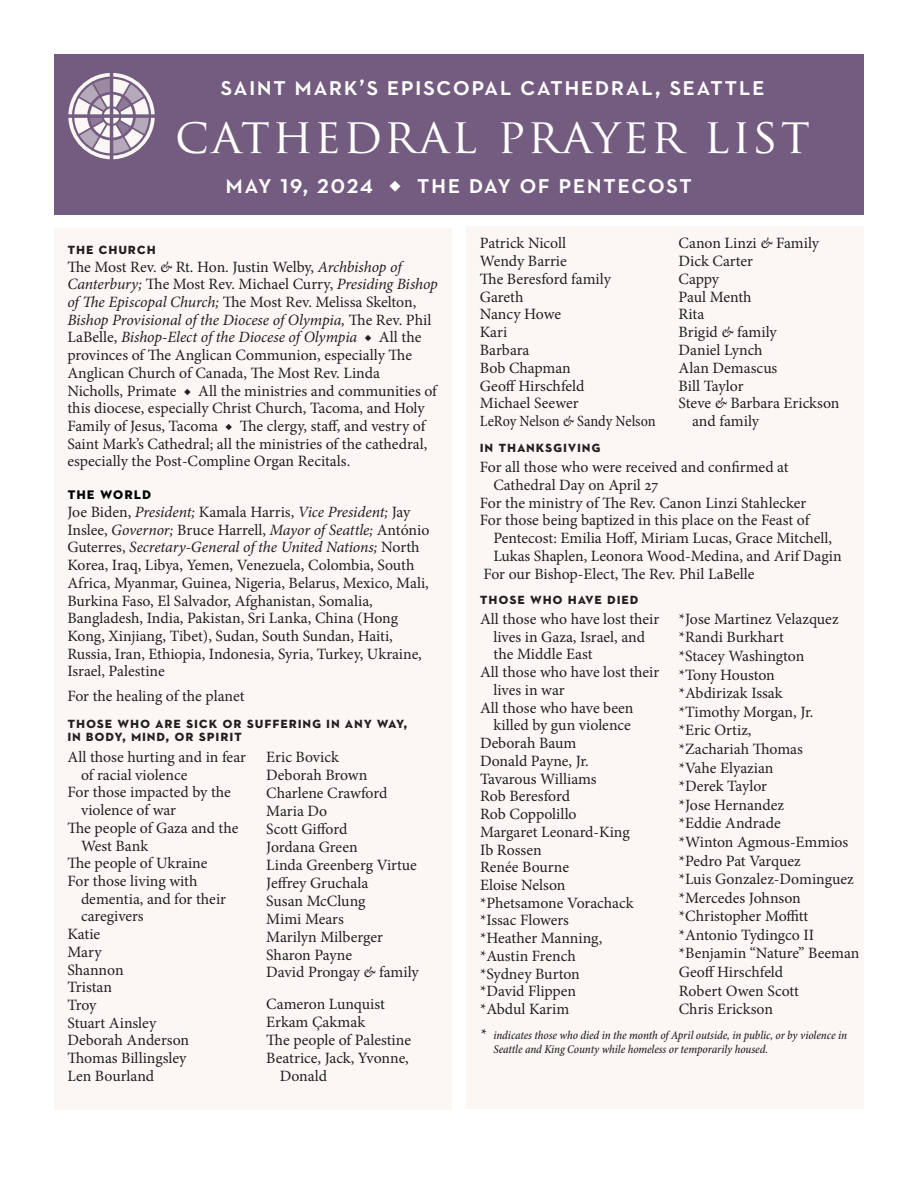
<style>
.page{position:relative;width:918px;height:1188px;background:#fff}
.page>*{position:absolute;margin:0;border:0;box-sizing:border-box;transform-origin:0 0}
.t1{font:48px "Trajan Pro";letter-spacing:.05em;color:#fff}
.t2{font:600 27px "Neutraface 2 Text";letter-spacing:.05em;color:#fff}
.t3{font:700 16.5px "Neutraface 2 Text";letter-spacing:.05em;color:#000}
.t4{font:15.75px/17.7px "Minion Pro";color:#231f20}
.t5{font:700 15.75px/13.5px "Neutraface 2 Text";letter-spacing:.05em;color:#231f20}
.t6{font:condensed 15.75px "Minion Pro";letter-spacing:-.005em;color:#231f20}
.t7{font:15.75px "Minion Pro";letter-spacing:-.02em;color:#231f20}
.t8{font:italic 500 condensed 12px/13.5px "Minion Pro";letter-spacing:-.005em;color:#231f20}
.s1{font-family:"Minion Pro";font-weight:400}
.s2{font-family:"Neutraface 2 Text";font-weight:700}
.s3{font-style:italic}
.s4{font-size:15.75px}
</style>
<div class="page">
<div style="left:54px;top:228px;width:397px;height:881px;background:#faf7f5"></div>
<div style="left:466px;top:226px;width:398px;height:883px;background:#faf7f5"></div>
<div style="left:54px;top:54px;width:810px;height:160px;background:#745c80"></div>
<svg style="left:68px;top:73px;width:87px;height:86px"></svg>
<p class="t2" style="left:220px;top:69px;width:546px">saint mark’s episcopal cathedral, seattle</p>
<p class="t1" style="left:175px;top:105px;width:636px">CATHEDRAL PRAYER LIST</p>
<p class="t2" style="left:226px;top:167px;width:468px">may 19, 2024 <span class="s1">◆</span> the day of pentecost</p>
<p class="t4" style="left:67px;top:240px;width:372px"><span class="s2">the church<br></span>The Most Rev. <span class="s3">&amp;</span> Rt. Hon. Justin Welby, <span class="s3">Archbishop of Canterbury;</span> The Most Rev. Michael Curry, <span class="s3">Presiding Bishop of The Episcopal Church;</span> The Most Rev. Melissa Skelton, <span class="s3">Bishop Provisional of the Diocese of Olympia,</span> The Rev. Phil LaBelle, <span class="s3">Bishop-Elect of the Diocese of Olympia</span> ◆ All the provinces of The Anglican Communion, especially The Anglican Church of Canada, The Most Rev. Linda Nicholls, Primate ◆ All the ministries and communities of this diocese, especially Christ Church, Tacoma, and Holy Family of Jesus, Tacoma ◆ The clergy, staff, and vestry of Saint Mark’s Cathedral; all the ministries of the cathedral, especially the Post-Compline Organ Recitals.</p>
<p class="t3" style="left:67px;top:483px;width:86px">the world</p>
<p class="t4" style="left:67px;top:503px;width:363px">Joe Biden, <span class="s3">President;</span> Kamala Harris, <span class="s3">Vice President;</span> Jay Inslee, <span class="s3">Governor;</span> Bruce Harrell, <span class="s3">Mayor of Seattle;</span> António Guterres, <span class="s3">Secretary-General of the United Nations;</span> North Korea, Iraq, Libya, Yemen, Venezuela, Colombia, South Africa, Myanmar, Guinea, Nigeria, Belarus, Mexico, Mali, Burkina Faso, El Salvador, Afghanistan, Somalia, Bangladesh, India, Pakistan, Sri Lanka, China (Hong Kong, Xinjiang, Tibet), Sudan, South Sundan, Haiti, Russia, Iran, Ethiopia, Indonesia, Syria, Turkey, Ukraine, Israel, Palestine</p>
<p class="t4" style="left:67px;top:687px;width:179px">For the healing of the planet</p>
<p class="t5" style="left:67px;top:716px;width:342px">those who are sick or suffering in any way, in body, mind, or spirit</p>
<p class="t4" style="left:81px;top:748px;width:167px;text-indent:-14px">All those hurting and in fear of racial violence</p>
<p class="t4" style="left:81px;top:784px;width:151px;text-indent:-14px">For those impacted by the violence of war</p>
<p class="t4" style="left:81px;top:819px;width:159px;text-indent:-14px">The people of Gaza and the<br>West Bank</p>
<p class="t4" style="left:68px;top:854px;width:142px">The people of Ukraine</p>
<p class="t4" style="left:81px;top:872px;width:147px;text-indent:-14px">For those living with dementia, and for their caregivers</p>
<p class="t4" style="left:68px;top:925px;width:34px">Katie</p>
<p class="t4" style="left:68px;top:943px;width:36px">Mary</p>
<p class="t4" style="left:68px;top:961px;width:58px">Shannon</p>
<p class="t4" style="left:68px;top:978px;width:46px">Tristan</p>
<p class="t4" style="left:68px;top:996px;width:31px">Troy</p>
<p class="t4" style="left:68px;top:1014px;width:90px">Stuart Ainsley</p>
<p class="t4" style="left:68px;top:1032px;width:123px">Deborah Anderson</p>
<p class="t4" style="left:68px;top:1049px;width:121px">Thomas Billingsley</p>
<p class="t4" style="left:68px;top:1067px;width:88px">Len Bourland</p>
<p class="t4" style="left:266px;top:748px;width:74px">Eric Bovick</p>
<p class="t4" style="left:266px;top:766px;width:103px">Deborah Brown</p>
<p class="t4" style="left:266px;top:784px;width:123px">Charlene Crawford</p>
<p class="t4" style="left:266px;top:802px;width:62px">Maria Do</p>
<p class="t4" style="left:266px;top:820px;width:83px">Scott Gifford</p>
<p class="t4" style="left:266px;top:838px;width:93px">Jordana Green</p>
<p class="t4" style="left:266px;top:856px;width:152px">Linda Greenberg Virtue</p>
<p class="t4" style="left:266px;top:874px;width:104px">Jeffrey Gruchala</p>
<p class="t4" style="left:266px;top:892px;width:101px">Susan McClung</p>
<p class="t4" style="left:266px;top:910px;width:79px">Mimi Mears</p>
<p class="t4" style="left:266px;top:928px;width:118px">Marilyn Milberger</p>
<p class="t4" style="left:266px;top:946px;width:87px">Sharon Payne</p>
<p class="t4" style="left:266px;top:964px;width:154px">David Prongay <span class="s3">&amp;</span> family</p>
<p class="t4" style="left:266px;top:995px;width:120px">Cameron Lunquist</p>
<p class="t4" style="left:266px;top:1013px;width:100px">Erkam Çakmak</p>
<p class="t4" style="left:266px;top:1031px;width:146px">The people of Palestine</p>
<p class="t4" style="left:280px;top:1049px;width:131px;text-indent:-14px">Beatrice, Jack, Yvonne,<br>Donald</p>
<p class="t4" style="left:480px;top:234px;width:88px">Patrick Nicoll</p>
<p class="t4" style="left:480px;top:252px;width:88px">Wendy Barrie</p>
<p class="t4" style="left:480px;top:270px;width:133px">The Beresford family</p>
<p class="t4" style="left:480px;top:288px;width:45px">Gareth</p>
<p class="t4" style="left:480px;top:306px;width:83px">Nancy Howe</p>
<p class="t4" style="left:480px;top:323px;width:29px">Kari</p>
<p class="t4" style="left:480px;top:341px;width:51px">Barbara</p>
<p class="t4" style="left:480px;top:359px;width:92px">Bob Chapman</p>
<p class="t4" style="left:480px;top:377px;width:106px">Geoff Hirschfeld</p>
<p class="t4" style="left:480px;top:395px;width:100px">Michael Seewer</p>
<p class="t6" style="left:480px;top:411px;width:177px">LeRoy Nelson <span class="s3">&amp;</span> Sandy Nelson</p>
<p class="t4" style="left:679px;top:234px;width:142px">Canon Linzi <span class="s3">&amp;</span> Family</p>
<p class="t4" style="left:679px;top:252px;width:76px">Dick Carter</p>
<p class="t4" style="left:679px;top:270px;width:42px">Cappy</p>
<p class="t7" style="left:679px;top:286px;width:75px">Paul Menth</p>
<p class="t4" style="left:679px;top:306px;width:27px">Rita</p>
<p class="t4" style="left:679px;top:323px;width:100px">Brigid <span class="s3">&amp;</span> family</p>
<p class="t4" style="left:679px;top:341px;width:86px">Daniel Lynch</p>
<p class="t4" style="left:679px;top:359px;width:100px">Alan Demascus</p>
<p class="t4" style="left:679px;top:377px;width:66px">Bill Taylor</p>
<p class="t4" style="left:692px;top:394px;width:149px;text-indent:-14px">Steve <span class="s3">&amp;</span> Barbara Erickson and family</p>
<p class="t5" style="left:480px;top:440px;width:122px">in thanksgiving</p>
<p class="t4" style="left:493px;top:459px;width:297px;text-indent:-14px">For all those who were received and confirmed at<br>Cathedral Day on April 27</p>
<p class="t4" style="left:480px;top:494px;width:328px">For the ministry of The Rev. Canon Linzi Stahlecker</p>
<p class="t4" style="left:493px;top:512px;width:350px;text-indent:-14px">For those being baptized in this place on the Feast of<br>Pentecost: Emilia Hoff, Miriam Lucas, Grace Mitchell,<br>Lukas Shaplen, Leonora Wood-Medina, and Arif Dagin</p>
<p class="t4" style="left:483px;top:565px;width:273px">For our Bishop-Elect, The Rev. Phil LaBelle</p>
<p class="t5" style="left:480px;top:592px;width:160px">those who have died</p>
<p class="t4" style="left:494px;top:610px;width:167px;text-indent:-14px">All those who have lost their lives in Gaza, Israel, and the Middle East</p>
<p class="t4" style="left:494px;top:663px;width:167px;text-indent:-14px">All those who have lost their lives in war</p>
<p class="t4" style="left:480px;top:699px;width:155px;text-align:right">All those who have been killed by gun violence</p>
<p class="t4" style="left:480px;top:734px;width:98px">Deborah Baum</p>
<p class="t4" style="left:480px;top:752px;width:110px">Donald Payne, Jr.</p>
<p class="t4" style="left:480px;top:770px;width:118px">Tavarous Williams</p>
<p class="t4" style="left:480px;top:787px;width:92px">Rob Beresford</p>
<p class="t4" style="left:480px;top:805px;width:98px">Rob Coppolillo</p>
<p class="t4" style="left:480px;top:823px;width:151px">Margaret Leonard-King</p>
<p class="t4" style="left:480px;top:841px;width:63px">Ib Rossen</p>
<p class="t4" style="left:480px;top:858px;width:91px">Renée Bourne</p>
<p class="t4" style="left:480px;top:876px;width:87px">Eloise Nelson</p>
<p class="t4" style="left:480px;top:894px;width:155px">*Phetsamone Vorachack</p>
<p class="t4" style="left:480px;top:912px;width:91px">*Issac Flowers</p>
<p class="t4" style="left:480px;top:929px;width:124px">*Heather Manning,</p>
<p class="t4" style="left:480px;top:947px;width:97px">*Austin French</p>
<p class="t4" style="left:480px;top:965px;width:101px">*Sydney Burton</p>
<p class="t4" style="left:480px;top:983px;width:98px">*David Flippen</p>
<p class="t4" style="left:480px;top:1000px;width:91px">*Abdul Karim</p>
<p class="t4" style="left:679px;top:610px;width:161px">*Jose Martinez Velazquez</p>
<p class="t4" style="left:679px;top:629px;width:107px">*Randi Burkhart</p>
<p class="t4" style="left:679px;top:647px;width:127px">*Stacey Washington</p>
<p class="t4" style="left:679px;top:666px;width:98px">*Tony Houston</p>
<p class="t4" style="left:679px;top:684px;width:106px">*Abdirizak Issak</p>
<p class="t4" style="left:679px;top:703px;width:136px">*Timothy Morgan, Jr.</p>
<p class="t4" style="left:679px;top:722px;width:74px">*Eric Ortiz,</p>
<p class="t4" style="left:679px;top:740px;width:126px">*Zachariah Thomas</p>
<p class="t4" style="left:679px;top:759px;width:96px">*Vahe Elyazian</p>
<p class="t4" style="left:679px;top:777px;width:90px">*Derek Taylor</p>
<p class="t4" style="left:679px;top:796px;width:107px">*Jose Hernandez</p>
<p class="t4" style="left:679px;top:815px;width:103px">*Eddie Andrade</p>
<p class="t4" style="left:679px;top:833px;width:171px">*Winton Agmous-Emmios</p>
<p class="t4" style="left:679px;top:852px;width:124px">*Pedro Pat Varquez</p>
<p class="t4" style="left:679px;top:870px;width:177px">*Luis Gonzalez-Dominguez</p>
<p class="t4" style="left:679px;top:889px;width:124px">*Mercedes Johnson</p>
<p class="t4" style="left:679px;top:907px;width:131px">*Christopher Moffitt</p>
<p class="t4" style="left:679px;top:926px;width:137px">*Antonio Tydingco II</p>
<p class="t4" style="left:679px;top:945px;width:182px">*Benjamin “Nature” Beeman</p>
<p class="t4" style="left:679px;top:963px;width:106px">Geoff Hirschfeld</p>
<p class="t4" style="left:679px;top:982px;width:122px">Robert Owen Scott</p>
<p class="t4" style="left:679px;top:1000px;width:96px">Chris Erickson</p>
<p class="t8" style="left:493px;top:1029px;width:355px;text-indent:-14px"><span class="s4">*</span> indicates those who died in the month of April outside, in public, or by violence in<br>Seattle and King County while homeless or temporarily housed.</p>
</div>
